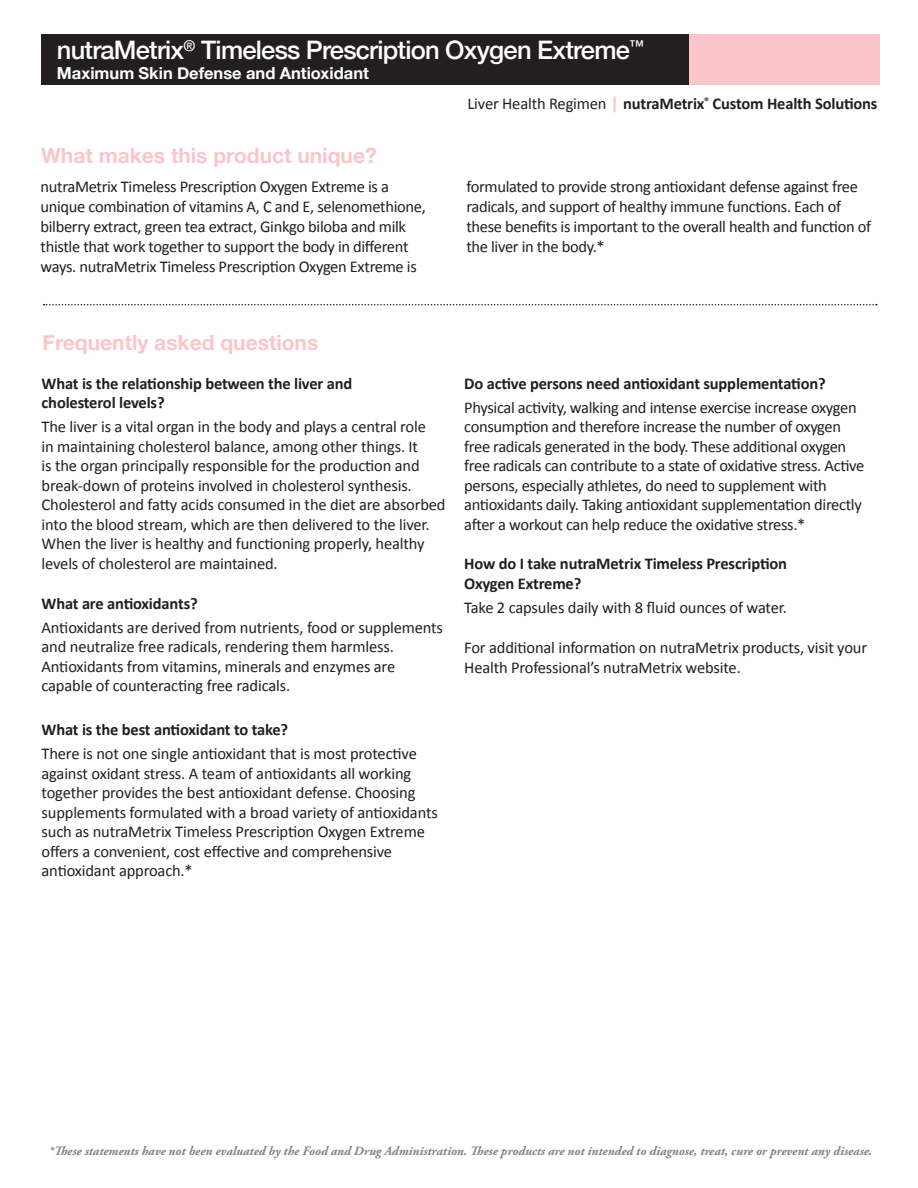
<style>
.page{position:relative;width:918px;height:1188px;background:#fff}
.page>*{position:absolute;margin:0;border:0;box-sizing:border-box;transform-origin:0 0}
.t1{font:500 25.5px "Helvetica Neue";letter-spacing:-.03em;color:#fff}
.t2{font:700 21px "Helvetica Neue";color:#fac6c9}
.t3{font:16.5px/19.5px "Calibri";letter-spacing:-.02em;color:#231f20}
.t4{font:700 16.5px/19.8px "Calibri";letter-spacing:-.01em;color:#231f20}
.t5{font:700 16.5px "Helvetica Neue";color:#fff}
.t6{font:italic 700 12.75px "Adobe Garamond Pro";color:#808285}
.s1{font-weight:400}
.s2{font-size:18px;color:#fac6c9}
</style>
<div class="page">
<svg style="left:44px;top:304px;width:833px;height:1px"></svg>
<div style="left:41px;top:34px;width:649px;height:51px;background:#231f20"></div>
<div style="left:690px;top:34px;width:190px;height:51px;background:#fac6c9"></div>
<p class="t1" style="left:57px;top:30px;width:589px">nutraMetrix<sup>®</sup> Timeless Prescription Oxygen Extreme<sup>™</sup></p>
<p class="t5" style="left:57px;top:60px;width:314px">Maximum Skin Defense and Antioxidant</p>
<p class="t2" style="left:41px;top:139px;width:337px">What makes this product unique?</p>
<p class="t4" style="left:468px;top:94px;width:412px"><span class="s1">Liver Health Regimen</span> <span class="s2">|</span> nutraMetrix<sup>®</sup> Custom Health Solutions</p>
<p class="t3" style="left:40px;top:177px;width:387px">nutraMetrix Timeless Prescription Oxygen Extreme is a unique combination of vitamins A, C and E, selenomethione, bilberry extract, green tea extract, Ginkgo biloba and milk thistle that work together to support the body in different ways. nutraMetrix Timeless Prescription Oxygen Extreme is</p>
<p class="t3" style="left:466px;top:177px;width:406px">formulated to provide strong antioxidant defense against free radicals, and support of healthy immune functions. Each of these benefits is important to the overall health and function of the liver in the body.*</p>
<p class="t2" style="left:43px;top:326px;width:277px">Frequently asked questions</p>
<p class="t4" style="left:42px;top:373px;width:312px">What is the relationship between the liver and cholesterol levels?</p>
<p class="t3" style="left:42px;top:417px;width:406px">The liver is a vital organ in the body and plays a central role<br>in maintaining cholesterol balance, among other things. It<br>is the organ principally responsible for the production and break-down of proteins involved in cholesterol synthesis.<br>Cholesterol and fatty acids consumed in the diet are absorbed into the blood stream, which are then delivered to the liver.<br>When the liver is healthy and functioning properly, healthy levels of cholesterol are maintained.</p>
<p class="t4" style="left:42px;top:593px;width:158px">What are antioxidants?</p>
<p class="t3" style="left:42px;top:618px;width:403px">Antioxidants are derived from nutrients, food or supplements and neutralize free radicals, rendering them harmless.<br>Antioxidants from vitamins, minerals and enzymes are capable of counteracting free radicals.</p>
<p class="t4" style="left:42px;top:720px;width:248px">What is the best antioxidant to take?</p>
<p class="t3" style="left:42px;top:744px;width:398px">There is not one single antioxidant that is most protective against oxidant stress. A team of antioxidants all working together provides the best antioxidant defense. Choosing supplements formulated with a broad variety of antioxidants such as nutraMetrix Timeless Prescription Oxygen Extreme offers a convenient, cost effective and comprehensive antioxidant approach.*</p>
<p class="t4" style="left:464px;top:373px;width:363px">Do active persons need antioxidant supplementation?</p>
<p class="t3" style="left:464px;top:397px;width:402px">Physical activity, walking and intense exercise increase oxygen consumption and therefore increase the number of oxygen free radicals generated in the body. These additional oxygen free radicals can contribute to a state of oxidative stress. Active persons, especially athletes, do need to supplement with antioxidants daily. Taking antioxidant supplementation directly after a workout can help reduce the oxidative stress.*</p>
<p class="t4" style="left:464px;top:554px;width:324px">How do I take nutraMetrix Timeless Prescription<br>Oxygen Extreme?</p>
<p class="t3" style="left:464px;top:598px;width:324px">Take 2 capsules daily with 8 fluid ounces of water.</p>
<p class="t3" style="left:464px;top:637px;width:404px">For additional information on nutraMetrix products, visit your<br>Health Professional’s nutraMetrix website.</p>
<p class="t6" style="left:49px;top:1144px;width:825px">*These statements have not been evaluated by the Food and Drug Administration. These products are not intended to diagnose, treat, cure or prevent any disease.</p>
</div>
